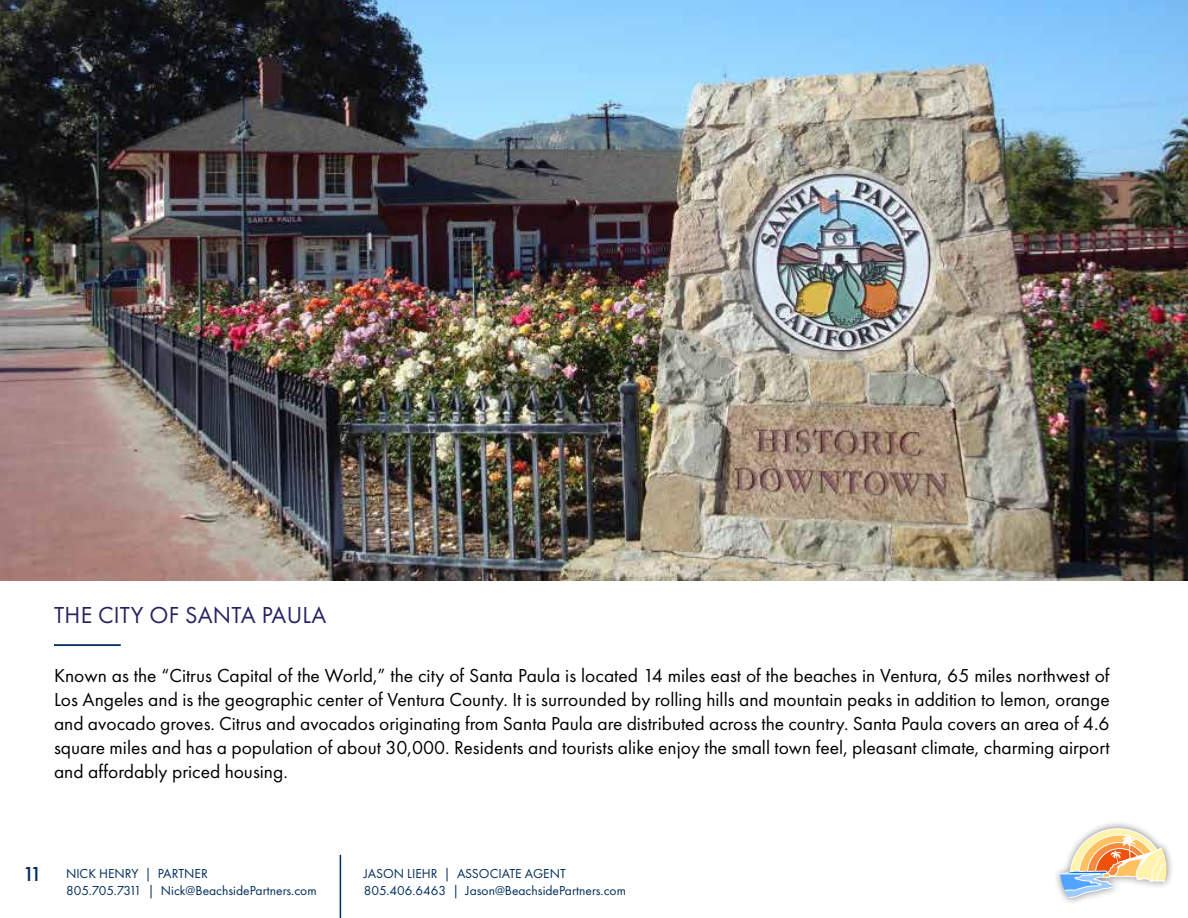
<style>
.page{position:relative;width:1188px;height:918px;background:#fff}
.page>*{position:absolute;margin:0;border:0;box-sizing:border-box;transform-origin:0 0}
.t1{font:24px "Futura PT";letter-spacing:.01em;color:#262262}
.t2{font:500 21px "Futura PT";color:#002d5b}
.t3{font:19.5px/24px "Futura PT";color:#000;text-align:justify}
.t4{font:13.5px/16.2px "Futura PT";color:#002d5b}
</style>
<div class="page">
<hr style="left:340px;top:855px;width:1px;height:63px;background:#002d5b">
<div style="left:1052px;top:821px;width:123px;height:84px;background:#000;opacity:.5"></div>
<svg style="left:1060px;top:828px;width:107px;height:75px"></svg>
<img style="left:0;top:0;width:1188px;height:580px">
<hr style="left:54px;top:644px;width:67px;height:2px;background:#002d5b">
<p class="t1" style="left:54px;top:601px;width:274px">THE CITY OF SANTA PAULA</p>
<p class="t3" style="left:54px;top:664px;width:1057px">Known as the “Citrus Capital of the World,” the city of Santa Paula is located 14 miles east of the beaches in Ventura, 65 miles northwest of Los Angeles and is the geographic center of Ventura County. It is surrounded by rolling hills and mountain peaks in addition to lemon, orange and avocado groves. Citrus and avocados originating from Santa Paula are distributed across the country. Santa Paula covers an area of 4.6 square miles and has a population of about 30,000. Residents and tourists alike enjoy the small town feel, pleasant climate, charming airport and affordably priced housing.</p>
<p class="t2" style="left:23px;top:862px;width:21px">11</p>
<p class="t4" style="left:364px;top:866px;width:264px">JASON LIEHR | ASSOCIATE AGENT<br>805.406.6463 | Jason@BeachsidePartners.com</p>
<p class="t4" style="left:66px;top:866px;width:252px">NICK HENRY | PARTNER<br>805.705.7311 | Nick@BeachsidePartners.com</p>
</div>
